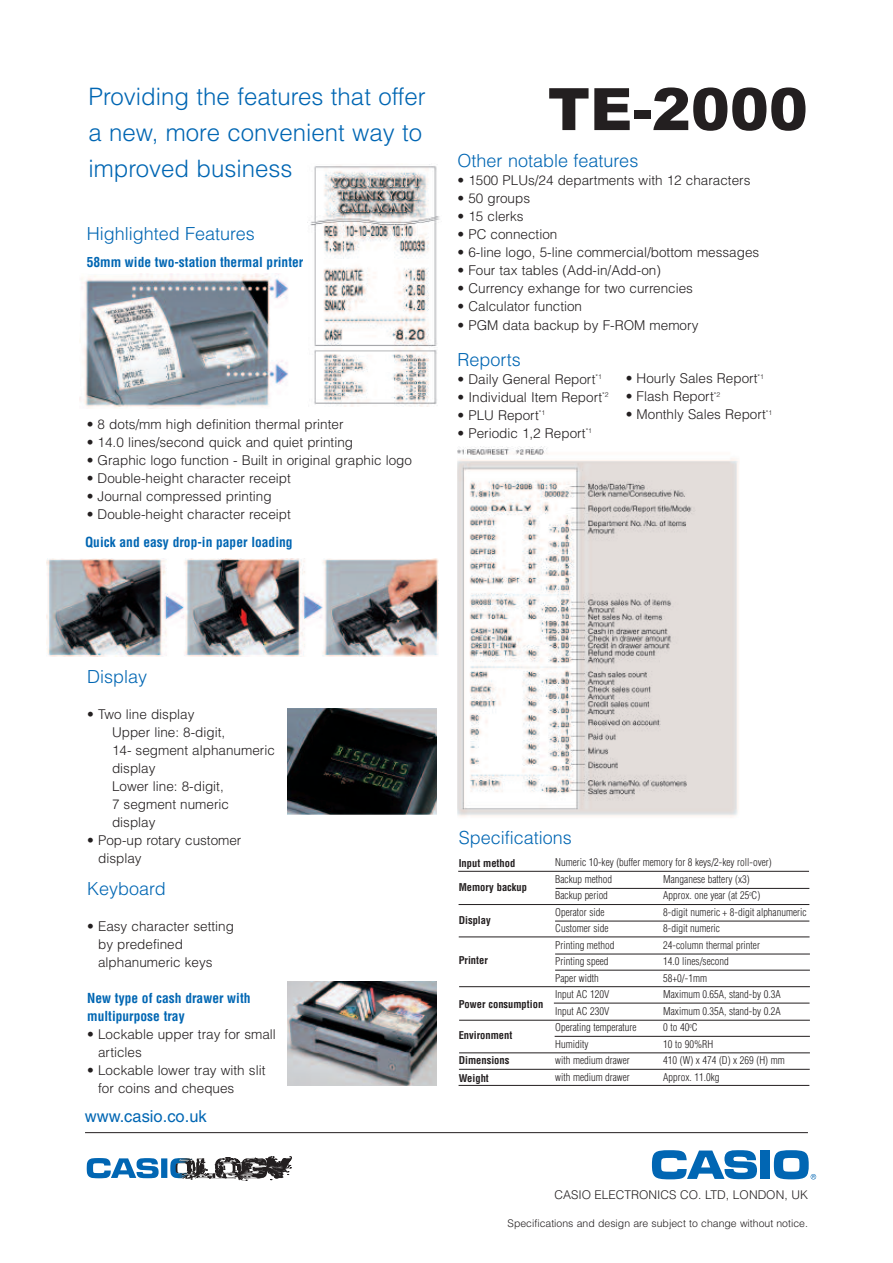
<style>
.page{position:relative;width:893px;height:1263px;background:#fff}
.page>*{position:absolute;margin:0;border:0;box-sizing:border-box;transform-origin:0 0}
.t1{font:900 58.5px "Arial";color:#231f20}
.t2{font:300 24px/36px "Helvetica";color:#0166b3}
.t3{font:300 18px "Helvetica";color:#0166b3}
.t4{font:16.5px "Helvetica";color:#0166b3}
.t5{font:300 13.5px/18px "Helvetica";color:#231f20}
.t6{font:700 condensed 13.5px/18px "Helvetica";color:#0166b3}
.t7{font:300 12px "Helvetica";color:#231f20}
.t8{font:300 condensed 10.5px/16.5px "Helvetica";color:#231f20}
.t9{font:700 condensed 10.5px/18px "Helvetica";color:#231f20}
.t10{font:300 10.5px "Helvetica";color:#231f20}
</style>
<div class="page">
<img style="left:310px;top:164px;width:130px;height:242px">
<div style="left:760px;top:1150px;width:10px;height:29px;background:#0166b3"></div>
<svg style="left:652px;top:1150px;width:105px;height:29px"></svg>
<svg style="left:774px;top:1150px;width:42px;height:29px"></svg>
<hr style="left:85px;top:1132px;width:723px;height:1px;background:#231f20">
<div style="left:161px;top:1158px;width:6px;height:20px;background:#0166b3"></div>
<svg style="left:87px;top:1158px;width:72px;height:20px"></svg>
<svg style="left:170px;top:1156px;width:122px;height:25px"></svg>
<img style="left:287px;top:708px;width:149px;height:106px">
<img style="left:288px;top:981px;width:149px;height:104px">
<hr style="left:458px;top:871px;width:351px;height:1px;background:#231f20">
<hr style="left:555px;top:888px;width:254px;height:1px;background:#231f20">
<hr style="left:459px;top:904px;width:350px;height:1px;background:#231f20">
<hr style="left:555px;top:921px;width:254px;height:1px;background:#231f20">
<hr style="left:459px;top:936px;width:350px;height:1px;background:#231f20">
<hr style="left:555px;top:953px;width:255px;height:1px;background:#231f20">
<hr style="left:555px;top:970px;width:255px;height:1px;background:#231f20">
<hr style="left:459px;top:986px;width:351px;height:1px;background:#231f20">
<hr style="left:554px;top:1003px;width:255px;height:1px;background:#231f20">
<hr style="left:459px;top:1020px;width:351px;height:1px;background:#231f20">
<hr style="left:555px;top:1036px;width:255px;height:1px;background:#231f20">
<hr style="left:459px;top:1052px;width:351px;height:1px;background:#231f20">
<hr style="left:459px;top:1085px;width:350px;height:1px;background:#231f20">
<hr style="left:459px;top:1069px;width:351px;height:1px;background:#231f20">
<img style="left:458px;top:446px;width:280px;height:371px">
<img style="left:46px;top:559px;width:393px;height:97px">
<img style="left:79px;top:273px;width:210px;height:135px">
<h2 class="t2" style="left:88px;top:79px;width:339px">Providing the features that offer a new, more convenient way to improved business</h2>
<h3 class="t3" style="left:87px;top:223px;width:170px">Highlighted Features</h3>
<p class="t6" style="left:87px;top:253px;width:218px">58mm wide two-station thermal printer</p>
<p class="t5" style="left:87px;top:415px;width:258px">• 8 dots/mm high definition thermal printer</p>
<p class="t5" style="left:87px;top:433px;width:268px">• 14.0 lines/second quick and quiet printing</p>
<p class="t5" style="left:87px;top:451px;width:327px">• Graphic logo function - Built in original graphic logo</p>
<p class="t5" style="left:87px;top:469px;width:206px">• Double-height character receipt</p>
<p class="t5" style="left:87px;top:487px;width:186px">• Journal compressed printing</p>
<p class="t5" style="left:87px;top:505px;width:206px">• Double-height character receipt</p>
<p class="t6" style="left:85px;top:534px;width:209px">Quick and easy drop-in paper loading</p>
<h1 class="t1" style="left:548px;top:76px;width:262px">TE-2000</h1>
<h3 class="t3" style="left:458px;top:151px;width:182px">Other notable features</h3>
<p class="t5" style="left:458px;top:172px;width:294px">• 1500 PLUs/24 departments with 12 characters</p>
<p class="t5" style="left:458px;top:190px;width:74px">• 50 groups</p>
<p class="t5" style="left:458px;top:208px;width:68px">• 15 clerks</p>
<p class="t5" style="left:458px;top:226px;width:101px">• PC connection</p>
<p class="t5" style="left:458px;top:244px;width:303px">• 6-line logo, 5-line commercial/bottom messages</p>
<p class="t5" style="left:458px;top:262px;width:205px">• Four tax tables (Add-in/Add-on)</p>
<p class="t5" style="left:458px;top:280px;width:237px">• Currency exhange for two currencies</p>
<p class="t5" style="left:458px;top:298px;width:126px">• Calculator function</p>
<p class="t5" style="left:458px;top:316px;width:243px">• PGM data backup by F-ROM memory</p>
<h3 class="t3" style="left:458px;top:349px;width:65px">Reports</h3>
<p class="t5" style="left:458px;top:370px;width:146px">• Daily General Report<sup>*1</sup></p>
<p class="t5" style="left:458px;top:388px;width:152px">• Individual Item Report<sup>*2</sup></p>
<p class="t5" style="left:458px;top:406px;width:89px">• PLU Report<sup>*1</sup></p>
<p class="t5" style="left:458px;top:424px;width:136px">• Periodic 1,2 Report<sup>*1</sup></p>
<p class="t5" style="left:626px;top:370px;width:140px">• Hourly Sales Report<sup>*1</sup></p>
<p class="t5" style="left:626px;top:388px;width:96px">• Flash Report<sup>*2</sup></p>
<p class="t5" style="left:626px;top:406px;width:148px">• Monthly Sales Report<sup>*1</sup></p>
<h3 class="t3" style="left:87px;top:666px;width:61px">Display</h3>
<p class="t5" style="left:112px;top:705px;width:164px;text-indent:-25px">• Two line display<br>Upper line: 8-digit,<br>14- segment alphanumeric display<br>Lower line: 8-digit,<br>7 segment numeric display</p>
<p class="t5" style="left:98px;top:831px;width:145px;text-indent:-11px">• Pop-up rotary customer display</p>
<h3 class="t3" style="left:87px;top:878px;width:80px">Keyboard</h3>
<p class="t5" style="left:98px;top:917px;width:137px;text-indent:-11px">• Easy character setting by predefined alphanumeric keys</p>
<p class="t6" style="left:87px;top:989px;width:165px">New type of cash drawer with multipurpose tray</p>
<p class="t5" style="left:98px;top:1025px;width:179px;text-indent:-11px">• Lockable upper tray for small articles</p>
<p class="t5" style="left:98px;top:1061px;width:169px;text-indent:-11px">• Lockable lower tray with slit for coins and cheques</p>
<p class="t4" style="left:85px;top:1110px;width:123px">www.casio.co.uk</p>
<h3 class="t3" style="left:459px;top:827px;width:115px">Specifications</h3>
<p class="t9" style="left:459px;top:854px;width:58px">Input method</p>
<p class="t9" style="left:459px;top:878px;width:70px">Memory backup</p>
<p class="t9" style="left:459px;top:911px;width:34px">Display</p>
<p class="t9" style="left:459px;top:951px;width:31px">Printer</p>
<p class="t9" style="left:459px;top:995px;width:86px">Power consumption</p>
<p class="t9" style="left:459px;top:1026px;width:55px">Environment</p>
<p class="t9" style="left:459px;top:1051px;width:52px">Dimensions<br>Weight</p>
<p class="t8" style="left:555px;top:854px;width:218px">Numeric 10-key (buffer memory for 8 keys/2-key roll-over)<br>Backup method</p>
<p class="t8" style="left:663px;top:871px;width:88px">Manganese battery (x3)</p>
<p class="t8" style="left:555px;top:887px;width:54px">Backup period</p>
<p class="t8" style="left:663px;top:887px;width:99px">Approx. one year (at 25<sup>0</sup>C)</p>
<p class="t8" style="left:555px;top:904px;width:51px">Operator side</p>
<p class="t8" style="left:663px;top:904px;width:145px">8-digit numeric + 8-digit alphanumeric</p>
<p class="t8" style="left:555px;top:920px;width:55px">Customer side</p>
<p class="t8" style="left:663px;top:920px;width:58px">8-digit numeric</p>
<p class="t8" style="left:555px;top:937px;width:61px">Printing method</p>
<p class="t8" style="left:663px;top:937px;width:98px">24-column thermal printer</p>
<p class="t8" style="left:555px;top:953px;width:55px">Printing speed</p>
<p class="t8" style="left:663px;top:953px;width:67px">14.0 lines/second</p>
<p class="t8" style="left:555px;top:970px;width:45px">Paper width</p>
<p class="t8" style="left:663px;top:970px;width:45px">58+0/-1mm</p>
<p class="t8" style="left:555px;top:986px;width:56px">Input AC 120V</p>
<p class="t8" style="left:663px;top:986px;width:119px">Maximum 0.65A, stand-by 0.3A</p>
<p class="t8" style="left:555px;top:1003px;width:56px">Input AC 230V</p>
<p class="t8" style="left:663px;top:1003px;width:119px">Maximum 0.35A, stand-by 0.2A</p>
<p class="t8" style="left:555px;top:1019px;width:83px">Operating temperature</p>
<p class="t8" style="left:663px;top:1019px;width:36px">0 to 40<sup>0</sup>C</p>
<p class="t8" style="left:555px;top:1036px;width:35px">Humidity</p>
<p class="t8" style="left:663px;top:1036px;width:52px">10 to 90%RH</p>
<p class="t8" style="left:555px;top:1052px;width:76px">with medium drawer</p>
<p class="t8" style="left:663px;top:1052px;width:123px">410 (W) x 474 (D) x 269 (H) mm</p>
<p class="t8" style="left:555px;top:1069px;width:76px">with medium drawer</p>
<p class="t8" style="left:663px;top:1069px;width:58px">Approx. 11.0kg</p>
<p class="t7" style="left:554px;top:1188px;width:255px">CASIO ELECTRONICS CO. LTD, LONDON, UK</p>
<p class="t10" style="left:508px;top:1217px;width:302px">Specifications and design are subject to change without notice.</p>
</div>
